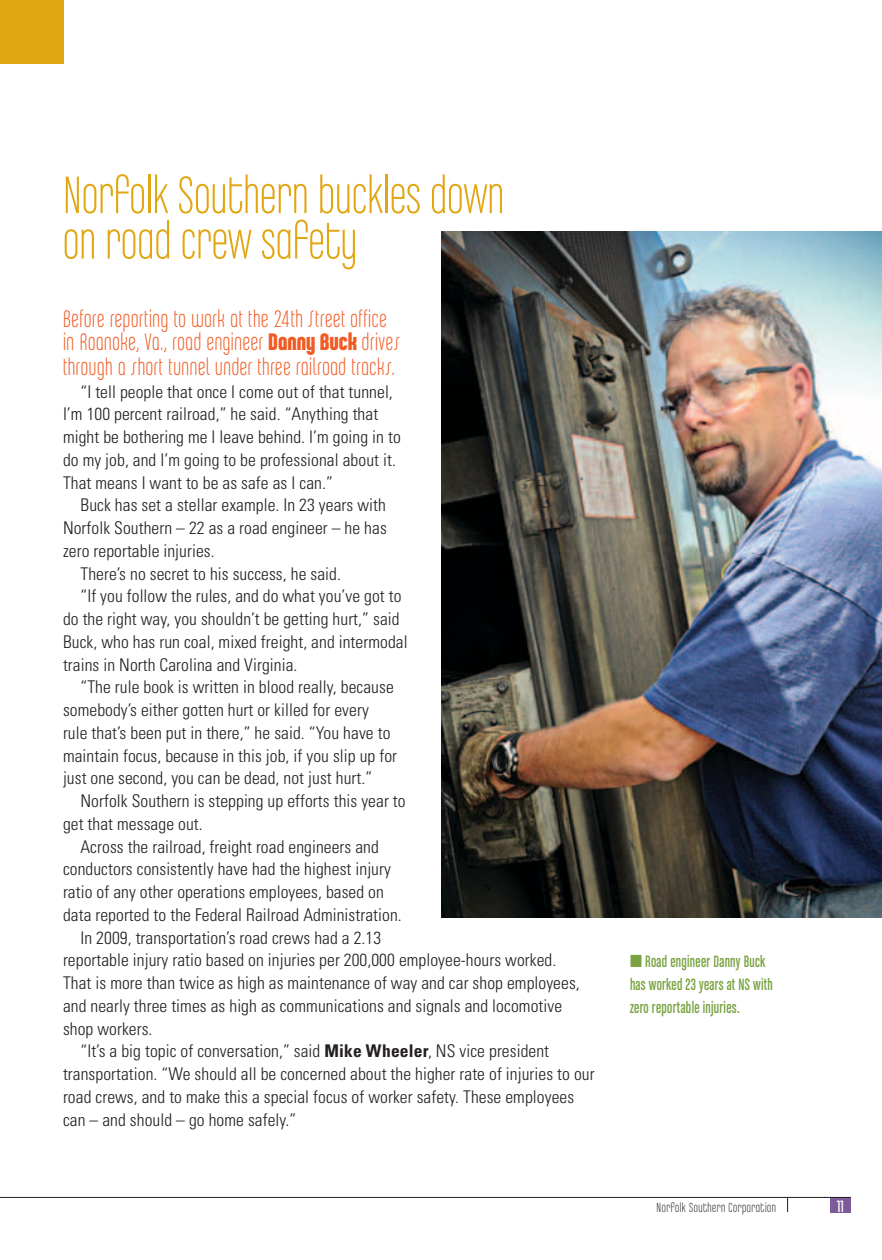
<style>
.page{position:relative;width:882px;height:1260px;background:#fff}
.page>*{position:absolute;margin:0;border:0;box-sizing:border-box;transform-origin:0 0}
.t1{font:56px/45.5px "Chalet Comprime Milan Eighty";letter-spacing:.005em;color:#e2a612}
.t2{font:25.38px/22.8px "Chalet Comprime Milan Seventy";letter-spacing:.03em;color:#f15a22}
.t3{font:300 condensed 17.5px/22.8px "Univers LT Std";letter-spacing:.005em;color:#231f20}
.t4{font:17.5px/22.8px "Chalet Comprime Cologne Sixty";letter-spacing:.02em;color:#79a342;scale:.9 1}
.t5{font:17.5px "Chalet Comprime Cologne Seventy";color:#fff;scale:.9 1}
.t6{font:14px "Chalet Comprime Milan Eighty";letter-spacing:.04em;color:#231f20}
.s1{font-family:"Chalet Comprime Hong Kong Seventy"}
.s2{font-weight:700}
</style>
<div class="page">
<div style="left:831px;top:1197px;width:20px;height:15px;background:#7d5a99"></div>
<hr style="left:0;top:1197px;width:851px;height:1px;background:#231f20">
<svg style="left:787px;top:1198px;width:1px;height:14px"></svg>
<div style="left:0;top:0;width:63px;height:63px;background:#e2a612"></div>
<img style="left:441px;top:232px;width:441px;height:685px">
<h1 class="t1" style="left:63px;top:172px;width:443px">Norfolk Southern buckles down on road crew safety</h1>
<h2 class="t2" style="left:63px;top:307px;width:338px">Before reporting to work at the 24th Street office in Roanoke, Va., road engineer <span class="s1">Danny Buck</span> drives</h2>
<h2 class="t2" style="left:63px;top:355px;width:333px">through a short tunnel under three railroad tracks.</h2>
<p class="t3" style="left:63px;top:380px;width:339px;text-indent:18px">“I tell people that once I come out of that tunnel, I’m 100 percent railroad,” he said. “Anything that might be bothering me I leave behind. I’m going in to do my job, and I’m going to be professional about it.<br>That means I want to be as safe as I can.”</p>
<p class="t3" style="left:80px;top:494px;width:307px">Buck has set a stellar example. In 23 years with</p>
<p class="t3" style="left:63px;top:517px;width:325px">Norfolk Southern – 22 as a road engineer – he has</p>
<p class="t3" style="left:63px;top:539px;width:153px">zero reportable injuries.</p>
<p class="t3" style="left:80px;top:562px;width:262px">There’s no secret to his success, he said.</p>
<p class="t3" style="left:80px;top:585px;width:323px">“If you follow the rules, and do what you’ve got to</p>
<p class="t3" style="left:63px;top:608px;width:338px">do the right way, you shouldn’t be getting hurt,” said</p>
<p class="t3" style="left:63px;top:630px;width:346px">Buck, who has run coal, mixed freight, and intermodal</p>
<p class="t3" style="left:63px;top:653px;width:236px">trains in North Carolina and Virginia.</p>
<p class="t3" style="left:80px;top:676px;width:315px">“The rule book is written in blood really, because</p>
<p class="t3" style="left:63px;top:699px;width:307px">somebody’s either gotten hurt or killed for every</p>
<p class="t3" style="left:63px;top:721px;width:329px">rule that’s been put in there,” he said. “You have to</p>
<p class="t3" style="left:63px;top:744px;width:336px">maintain focus, because in this job, if you slip up for</p>
<p class="t3" style="left:63px;top:767px;width:311px">just one second, you can be dead, not just hurt.”</p>
<p class="t3" style="left:80px;top:790px;width:327px">Norfolk Southern is stepping up efforts this year to</p>
<p class="t3" style="left:63px;top:812px;width:141px">get that message out.</p>
<p class="t3" style="left:80px;top:835px;width:300px">Across the railroad, freight road engineers and</p>
<p class="t3" style="left:63px;top:858px;width:329px">conductors consistently have had the highest injury</p>
<p class="t3" style="left:63px;top:881px;width:322px">ratio of any other operations employees, based on</p>
<p class="t3" style="left:63px;top:903px;width:340px">data reported to the Federal Railroad Administration.</p>
<p class="t3" style="left:80px;top:926px;width:302px">In 2009, transportation’s road crews had a 2.13</p>
<p class="t3" style="left:63px;top:949px;width:495px">reportable injury ratio based on injuries per 200,000 employee-hours worked.</p>
<p class="t3" style="left:63px;top:972px;width:518px">That is more than twice as high as maintenance of way and car shop employees,</p>
<p class="t3" style="left:63px;top:994px;width:501px">and nearly three times as high as communications and signals and locomotive</p>
<p class="t3" style="left:63px;top:1017px;width:91px">shop workers.</p>
<p class="t3" style="left:80px;top:1040px;width:470px">“It’s a big topic of conversation,” said <span class="s2">Mike Wheeler</span>, NS vice president</p>
<p class="t3" style="left:63px;top:1063px;width:533px">transportation. “We should all be concerned about the higher rate of injuries to our</p>
<p class="t3" style="left:63px;top:1085px;width:513px">road crews, and to make this a special focus of worker safety. These employees</p>
<p class="t3" style="left:63px;top:1108px;width:235px">can – and should – go home safely.”</p>
<p class="t4" style="left:630px;top:950px;width:160px">■ Road engineer Danny Buck has worked 23 years at NS with zero reportable injuries.</p>
<p class="t6" style="left:657px;top:1200px;width:121px">Norfolk Southern Corporation</p>
<p class="t5" style="left:837px;top:1197px;width:9px">11</p>
</div>
